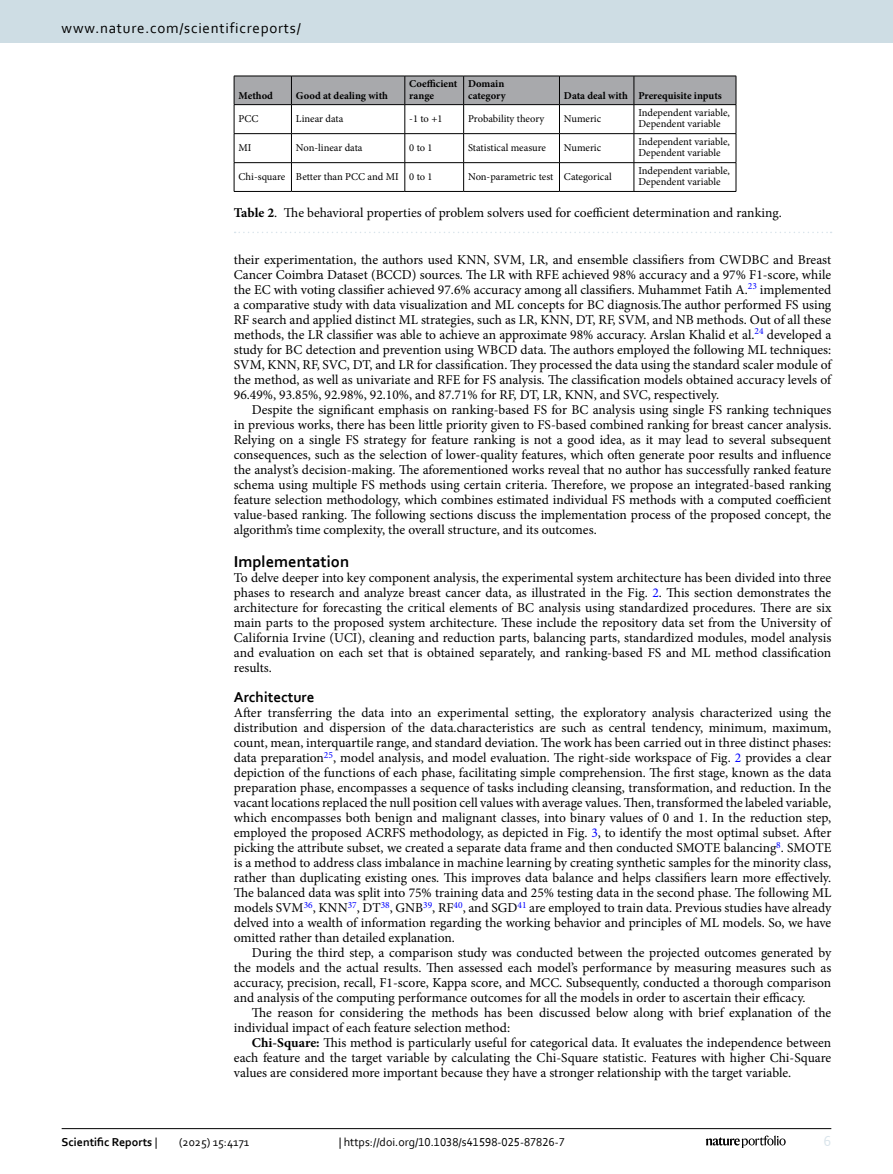
<style>
.page{position:relative;width:893px;height:1174px;background:#fff}
.page>*{position:absolute;margin:0;border:0;box-sizing:border-box;transform-origin:0 0}
.Head_1{font:700 16.5px "Corbel";color:#000}
.t1{font:15px "Corbel";letter-spacing:.05em;color:#000}
.Head_2{font:700 15px "Corbel";color:#000}
.t2{font:15px "Corbel";color:#d9e4eb}
.Body_Text_Indent{font:13.5px/15px "Minion Pro";color:#000;text-align:justify}
.Body_Text{font:13.5px/15px "Minion Pro";color:#000;text-align:justify}
.Table_Caption{font:13.5px "Minion Pro";color:#000}
.t3{font:12px "Corbel";color:#000}
.t4{font:700 12px "Corbel";color:#000}
.Table_Body{font:10.5px "Minion Pro";color:#000}
.Table_Head{font:700 10.5px "Minion Pro";color:#000}
.s1{font-weight:700}
.s2{color:#00f}
.s3{font-weight:400}
</style>
<div class="page">
<hr style="left:291px;top:191px;width:114px;height:1px;background:#000">
<hr style="left:405px;top:191px;width:59px;height:1px;background:#000">
<hr style="left:464px;top:191px;width:95px;height:1px;background:#000">
<hr style="left:559px;top:191px;width:75px;height:1px;background:#000">
<svg style="left:234px;top:76px;width:503px;height:115px"></svg>
<hr style="left:634px;top:191px;width:102px;height:1px;background:#000">
<hr style="left:234px;top:191px;width:57px;height:1px;background:#000">
<svg style="left:235px;top:232px;width:597px;height:1px"></svg>
<hr style="left:62px;top:1128px;width:769px;height:1px;background:#000">
<svg style="left:706px;top:1135px;width:80px;height:12px"></svg>
<div style="left:0;top:0;width:893px;height:43px;background:#cedde4"></div>
<p class="t1" style="left:62px;top:18px;width:241px">www.nature.com/scientificreports/</p>
<p class="Table_Head" style="left:239px;top:88px;width:36px">Method</p>
<p class="Table_Head" style="left:296px;top:88px;width:94px">Good at dealing with</p>
<p class="Table_Head" style="left:409px;top:77px;width:50px">Coefficient</p>
<p class="Table_Head" style="left:409px;top:88px;width:26px">range</p>
<p class="Table_Head" style="left:468px;top:77px;width:38px">Domain</p>
<p class="Table_Head" style="left:468px;top:88px;width:39px">category</p>
<p class="Table_Head" style="left:564px;top:88px;width:65px">Data deal with</p>
<p class="Table_Head" style="left:638px;top:88px;width:85px">Prerequisite inputs</p>
<p class="Table_Body" style="left:239px;top:111px;width:21px">PCC</p>
<p class="Table_Body" style="left:296px;top:111px;width:49px">Linear data</p>
<p class="Table_Body" style="left:409px;top:111px;width:35px">-1 to +1</p>
<p class="Table_Body" style="left:468px;top:111px;width:78px">Probability theory</p>
<p class="Table_Body" style="left:564px;top:111px;width:39px">Numeric</p>
<p class="Table_Body" style="left:638px;top:106px;width:93px">Independent variable,</p>
<p class="Table_Body" style="left:638px;top:117px;width:84px">Dependent variable</p>
<p class="Table_Body" style="left:239px;top:140px;width:14px">MI</p>
<p class="Table_Body" style="left:296px;top:140px;width:68px">Non-linear data</p>
<p class="Table_Body" style="left:409px;top:140px;width:25px">0 to 1</p>
<p class="Table_Body" style="left:468px;top:140px;width:79px">Statistical measure</p>
<p class="Table_Body" style="left:564px;top:140px;width:39px">Numeric</p>
<p class="Table_Body" style="left:638px;top:135px;width:93px">Independent variable,</p>
<p class="Table_Body" style="left:638px;top:146px;width:84px">Dependent variable</p>
<p class="Table_Body" style="left:239px;top:169px;width:48px">Chi-square</p>
<p class="Table_Body" style="left:296px;top:169px;width:104px">Better than PCC and MI</p>
<p class="Table_Body" style="left:409px;top:169px;width:25px">0 to 1</p>
<p class="Table_Body" style="left:468px;top:169px;width:87px">Non-parametric test</p>
<p class="Table_Body" style="left:564px;top:169px;width:49px">Categorical</p>
<p class="Table_Body" style="left:638px;top:164px;width:93px">Independent variable,</p>
<p class="Table_Body" style="left:638px;top:175px;width:84px">Dependent variable</p>
<p class="Table_Caption" style="left:234px;top:204px;width:549px"><span class="s1">Table 2</span>. The behavioral properties of problem solvers used for coefficient determination and ranking.</p>
<p class="Body_Text_Indent" style="left:234px;top:252px;width:599px">their experimentation, the authors used KNN, SVM, LR, and ensemble classifiers from CWDBC and Breast Cancer Coimbra Dataset (BCCD) sources. The LR with RFE achieved 98% accuracy and a 97% F1-score, while the EC with voting classifier achieved 97.6% accuracy among all classifiers. Muhammet Fatih A.<sup>23</sup> implemented a comparative study with data visualization and ML concepts for BC diagnosis.The author performed FS using RF search and applied distinct ML strategies, such as LR, KNN, DT, RF, SVM, and NB methods. Out of all these methods, the LR classifier was able to achieve an approximate 98% accuracy. Arslan Khalid et al.<sup>24</sup> developed a study for BC detection and prevention using WBCD data. The authors employed the following ML techniques:<br>SVM, KNN, RF, SVC, DT, and LR for classification. They processed the data using the standard scaler module of the method, as well as univariate and RFE for FS analysis. The classification models obtained accuracy levels of 96.49%, 93.85%, 92.98%, 92.10%, and 87.71% for RF, DT, LR, KNN, and SVC, respectively.</p>
<p class="Body_Text_Indent" style="left:234px;top:402px;width:599px;text-indent:18px">Despite the significant emphasis on ranking-based FS for BC analysis using single FS ranking techniques in previous works, there has been little priority given to FS-based combined ranking for breast cancer analysis.<br>Relying on a single FS strategy for feature ranking is not a good idea, as it may lead to several subsequent consequences, such as the selection of lower-quality features, which often generate poor results and influence the analyst’s decision-making. The aforementioned works reveal that no author has successfully ranked feature schema using multiple FS methods using certain criteria. Therefore, we propose an integrated-based ranking feature selection methodology, which combines estimated individual FS methods with a computed coefficient value-based ranking. The following sections discuss the implementation process of the proposed concept, the algorithm’s time complexity, the overall structure, and its outcomes.</p>
<p class="Head_1" style="left:234px;top:551px;width:117px">Implementation</p>
<p class="Body_Text" style="left:234px;top:570px;width:599px">To delve deeper into key component analysis, the experimental system architecture has been divided into three phases to research and analyze breast cancer data, as illustrated in the Fig. <span class="s2">2</span>. This section demonstrates the architecture for forecasting the critical elements of BC analysis using standardized procedures. There are six main parts to the proposed system architecture. These include the repository data set from the University of California Irvine (UCI), cleaning and reduction parts, balancing parts, standardized modules, model analysis and evaluation on each set that is obtained separately, and ranking-based FS and ML method classification results.</p>
<p class="Head_2" style="left:234px;top:688px;width:82px">Architecture</p>
<p class="Body_Text" style="left:234px;top:705px;width:599px">After transferring the data into an experimental setting, the exploratory analysis characterized using the distribution and dispersion of the data.characteristics are such as central tendency, minimum, maximum, count, mean, interquartile range, and standard deviation. The work has been carried out in three distinct phases: data preparation<sup>25</sup>, model analysis, and model evaluation. The right-side workspace of Fig. <span class="s2">2</span> provides a clear depiction of the functions of each phase, facilitating simple comprehension. The first stage, known as the data preparation phase, encompasses a sequence of tasks including cleansing, transformation, and reduction. In the vacant locations replaced the null position cell values with average values. Then, transformed the labeled variable, which encompasses both benign and malignant classes, into binary values of 0 and 1. In the reduction step, employed the proposed ACRFS methodology, as depicted in Fig. <span class="s2">3</span>, to identify the most optimal subset. After picking the attribute subset, we created a separate data frame and then conducted SMOTE balancing<sup>8</sup>. SMOTE is a method to address class imbalance in machine learning by creating synthetic samples for the minority class, rather than duplicating existing ones. This improves data balance and helps classifiers learn more effectively.<br>The balanced data was split into 75% training data and 25% testing data in the second phase. The following ML models SVM<sup>36</sup>, KNN<sup>37</sup>, DT<sup>38</sup>, GNB<sup>39</sup>, RF<sup>40</sup>, and SGD<sup>41</sup> are employed to train data. Previous studies have already delved into a wealth of information regarding the working behavior and principles of ML models. So, we have omitted rather than detailed explanation.</p>
<p class="Body_Text_Indent" style="left:234px;top:945px;width:599px;text-indent:18px">During the third step, a comparison study was conducted between the projected outcomes generated by the models and the actual results. Then assessed each model’s performance by measuring measures such as accuracy, precision, recall, F1-score, Kappa score, and MCC. Subsequently, conducted a thorough comparison and analysis of the computing performance outcomes for all the models in order to ascertain their efficacy.</p>
<p class="Body_Text_Indent" style="left:234px;top:1005px;width:599px;text-indent:18px">The reason for considering the methods has been discussed below along with brief explanation of the individual impact of each feature selection method:</p>
<p class="Body_Text_Indent" style="left:234px;top:1035px;width:599px;text-indent:18px"><span class="s1">Chi-Square:</span> This method is particularly useful for categorical data. It evaluates the independence between each feature and the target variable by calculating the Chi-Square statistic. Features with higher Chi-Square values are considered more important because they have a stronger relationship with the target variable.</p>
<p class="t4" style="left:62px;top:1134px;width:97px">Scientific Reports <span class="s3">|</span></p>
<p class="t3" style="left:179px;top:1134px;width:72px">(2025) 15:4171</p>
<p class="t3" style="left:339px;top:1134px;width:228px">| https://doi.org/10.1038/s41598-025-87826-7</p>
<p class="t2" style="left:824px;top:1132px;width:9px">6</p>
</div>
